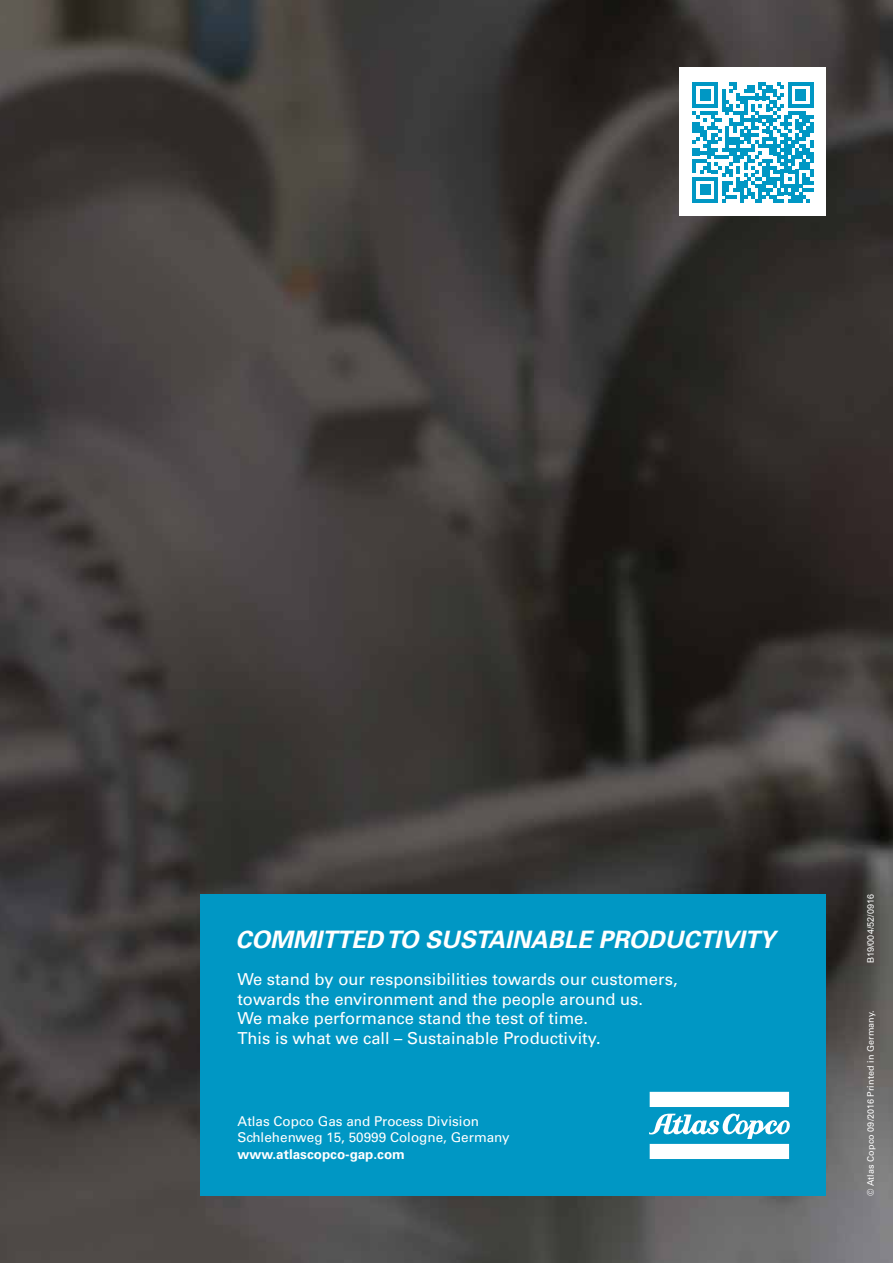
<style>
.page{position:relative;width:893px;height:1263px;background:#fff}
.page>*{position:absolute;margin:0;border:0;box-sizing:border-box;transform-origin:0 0}
.t1{font:italic 700 24px "Univers LT Std";color:#fff}
.t2{font:16.5px/19.5px "Univers LT Std";color:#fff}
.t3{font:13.5px/16.5px "Univers LT Std";color:#fff}
.t4{font:700 13.5px "Univers LT Std";color:#fff}
.t5{font:9px "Univers LT Std";letter-spacing:.01em;color:#fff}
.t6{font:9px "Arial";letter-spacing:.01em;color:#fff}
</style>
<div class="page">
<img style="left:0;top:0;width:893px;height:1263px">
<div style="left:201px;top:894px;width:625px;height:302px;background:#0097c4"></div>
<div style="left:650px;top:1092px;width:139px;height:15px;background:#fff"></div>
<svg style="left:649px;top:1113px;width:141px;height:46px"></svg>
<div style="left:680px;top:67px;width:146px;height:149px;background:#fff"></div>
<svg style="left:693px;top:82px;width:120px;height:121px"></svg>
<h1 class="t1" style="left:236px;top:925px;width:541px">COMMITTED TO SUSTAINABLE PRODUCTIVITY</h1>
<p class="t2" style="left:237px;top:970px;width:442px">We stand by our responsibilities towards our customers, towards the environment and the people around us.<br>We make performance stand the test of time.<br>This is what we call – Sustainable Productivity.</p>
<p class="t3" style="left:238px;top:1113px;width:274px">Atlas Copco Gas and Process Division<br>Schlehenweg 15, 50999 Cologne, Germany</p>
<p class="t4" style="left:238px;top:1146px;width:169px">www.atlascopco-gap.com</p>
<p class="t6" style="left:865px;top:963px;width:71px;rotate:-90deg">B19/004/52/0916</p>
<p class="t5" style="left:865px;top:1196px;width:187px;rotate:-90deg">© Atlas Copco 09/2016 Printed in Germany.</p>
</div>
